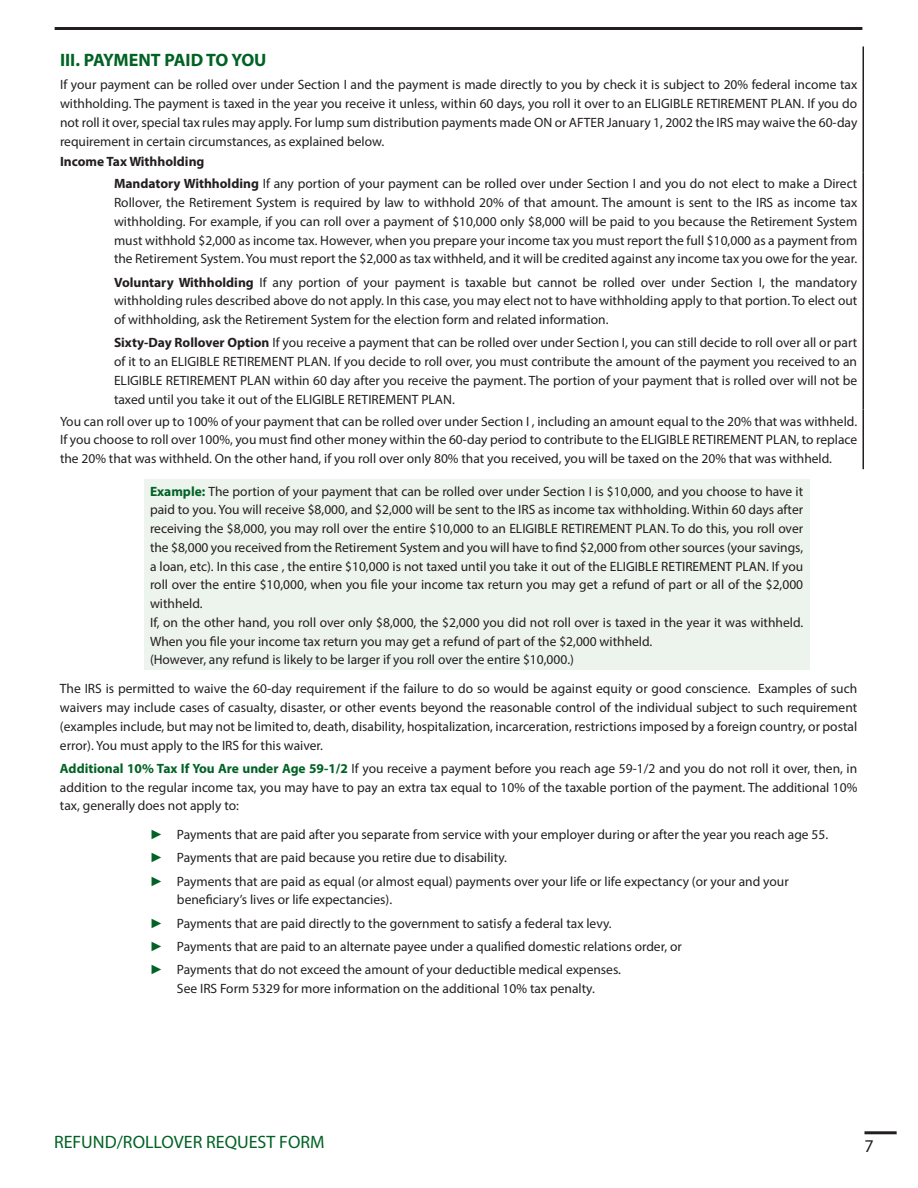
<style>
.page{position:relative;width:918px;height:1188px;background:#fff}
.page>*{position:absolute;margin:0;border:0;box-sizing:border-box;transform-origin:0 0}
.t1{font:18px "Myriad Pro";color:#006224}
.t2{font:700 18px "Myriad Pro";color:#006224}
.t3{font:18px "Myriad Pro";color:#231f20}
.t4{font:13.5px/18.8px "Myriad Pro";color:#231f20;text-align:justify}
.s1{font-weight:700}
.s2{font-weight:700;color:#006224}
.s3{font-family:"Times New Roman";color:#006224}
</style>
<div class="page">
<hr style="left:864px;top:1131px;width:33px;height:3px;background:#231f20">
<hr style="left:55px;top:27px;width:807px;height:3px;background:#231f20">
<div style="left:144px;top:480px;width:665px;height:190px;background:#edf3ed"></div>
<hr style="left:862px;top:46px;width:2px;height:126px;background:#231f20">
<hr style="left:862px;top:172px;width:2px;height:238px;background:#231f20">
<hr style="left:862px;top:410px;width:2px;height:59px;background:#231f20">
<h1 class="t2" style="left:60px;top:48px;width:208px">III. PAYMENT PAID TO YOU</h1>
<p class="t4" style="left:60px;top:75px;width:799px">If your payment can be rolled over under Section I and the payment is made directly to you by check it is subject to 20% federal income tax withholding. The payment is taxed in the year you receive it unless, within 60 days, you roll it over to an ELIGIBLE RETIREMENT PLAN. If you do not roll it over, special tax rules may apply. For lump sum distribution payments made ON or AFTER January 1, 2002 the IRS may waive the 60-day requirement in certain circumstances, as explained below.</p>
<p class="t4" style="left:114px;top:150px;width:745px;line-height:22.2px;text-indent:-54px"><span class="s1">Income Tax Withholding<br>Mandatory Withholding</span> If any portion of your payment can be rolled over under Section I and you do not elect to make a Direct</p>
<p class="t4" style="left:114px;top:193px;width:745px">Rollover, the Retirement System is required by law to withhold 20% of that amount. The amount is sent to the IRS as income tax withholding. For example, if you can roll over a payment of $10,000 only $8,000 will be paid to you because the Retirement System must withhold $2,000 as income tax. However, when you prepare your income tax you must report the full $10,000 as a payment from the Retirement System. You must report the $2,000 as tax withheld, and it will be credited against any income tax you owe for the year.</p>
<p class="t4" style="left:114px;top:272px;width:745px"><span class="s1">Voluntary Withholding</span> If any portion of your payment is taxable but cannot be rolled over under Section I, the mandatory withholding rules described above do not apply. In this case, you may elect not to have withholding apply to that portion. To elect out of withholding, ask the Retirement System for the election form and related information.</p>
<p class="t4" style="left:114px;top:333px;width:745px"><span class="s1">Sixty-Day Rollover Option</span> If you receive a payment that can be rolled over under Section I, you can still decide to roll over all or part of it to an ELIGIBLE RETIREMENT PLAN. If you decide to roll over, you must contribute the amount of the payment you received to an ELIGIBLE RETIREMENT PLAN within 60 day after you receive the payment. The portion of your payment that is rolled over will not be taxed until you take it out of the ELIGIBLE RETIREMENT PLAN.</p>
<p class="t4" style="left:60px;top:412px;width:799px">You can roll over up to 100% of your payment that can be rolled over under Section I , including an amount equal to the 20% that was withheld.<br>If you choose to roll over 100%, you must find other money within the 60-day period to contribute to the ELIGIBLE RETIREMENT PLAN, to replace the 20% that was withheld. On the other hand, if you roll over only 80% that you received, you will be taxed on the 20% that was withheld.</p>
<p class="t4" style="left:150px;top:482px;width:655px;text-align:left"><span class="s2">Example:</span> The portion of your payment that can be rolled over under Section I is $10,000, and you choose to have it paid to you. You will receive $8,000, and $2,000 will be sent to the IRS as income tax withholding. Within 60 days after receiving the $8,000, you may roll over the entire $10,000 to an ELIGIBLE RETIREMENT PLAN. To do this, you roll over the $8,000 you received from the Retirement System and you will have to find $2,000 from other sources (your savings, a loan, etc). In this case , the entire $10,000 is not taxed until you take it out of the ELIGIBLE RETIREMENT PLAN. If you roll over the entire $10,000, when you file your income tax return you may get a refund of part or all of the $2,000 withheld.<br>If, on the other hand, you roll over only $8,000, the $2,000 you did not roll over is taxed in the year it was withheld.<br>When you file your income tax return you may get a refund of part of the $2,000 withheld.<br>(However, any refund is likely to be larger if you roll over the entire $10,000.)</p>
<p class="t4" style="left:60px;top:679px;width:799px">The IRS is permitted to waive the 60-day requirement if the failure to do so would be against equity or good conscience. Examples of such waivers may include cases of casualty, disaster, or other events beyond the reasonable control of the individual subject to such requirement (examples include, but may not be limited to, death, disability, hospitalization, incarceration, restrictions imposed by a foreign country, or postal error). You must apply to the IRS for this waiver.</p>
<p class="t4" style="left:60px;top:759px;width:799px"><span class="s2">Additional 10% Tax If You Are under Age 59-1/2</span> If you receive a payment before you reach age 59-1/2 and you do not roll it over, then, in addition to the regular income tax, you may have to pay an extra tax equal to 10% of the taxable portion of the payment. The additional 10% tax, generally does not apply to:</p>
<p class="t4" style="left:150px;top:823px;width:680px;line-height:23.2px;text-align:left"><span class="s3">►</span> Payments that are paid after you separate from service with your employer during or after the year you reach age 55. <span class="s3">►</span> Payments that are paid because you retire due to disability.<br><span class="s3">►</span> Payments that are paid as equal (or almost equal) payments over your life or life expectancy (or your and your</p>
<p class="t4" style="left:150px;top:888px;width:533px;line-height:23.2px;text-align:left;text-indent:27px">beneficiary’s lives or life expectancies).<br><span class="s3">►</span> Payments that are paid directly to the government to satisfy a federal tax levy.<br><span class="s3">►</span> Payments that are paid to an alternate payee under a qualified domestic relations order, or <span class="s3">►</span> Payments that do not exceed the amount of your deductible medical expenses.</p>
<p class="t4" style="left:177px;top:979px;width:419px">See IRS Form 5329 for more information on the additional 10% tax penalty.</p>
<h1 class="t1" style="left:54px;top:1130px;width:272px">REFUND/ROLLOVER REQUEST FORM</h1>
<h1 class="t3" style="left:864px;top:1135px;width:11px">7</h1>
</div>
